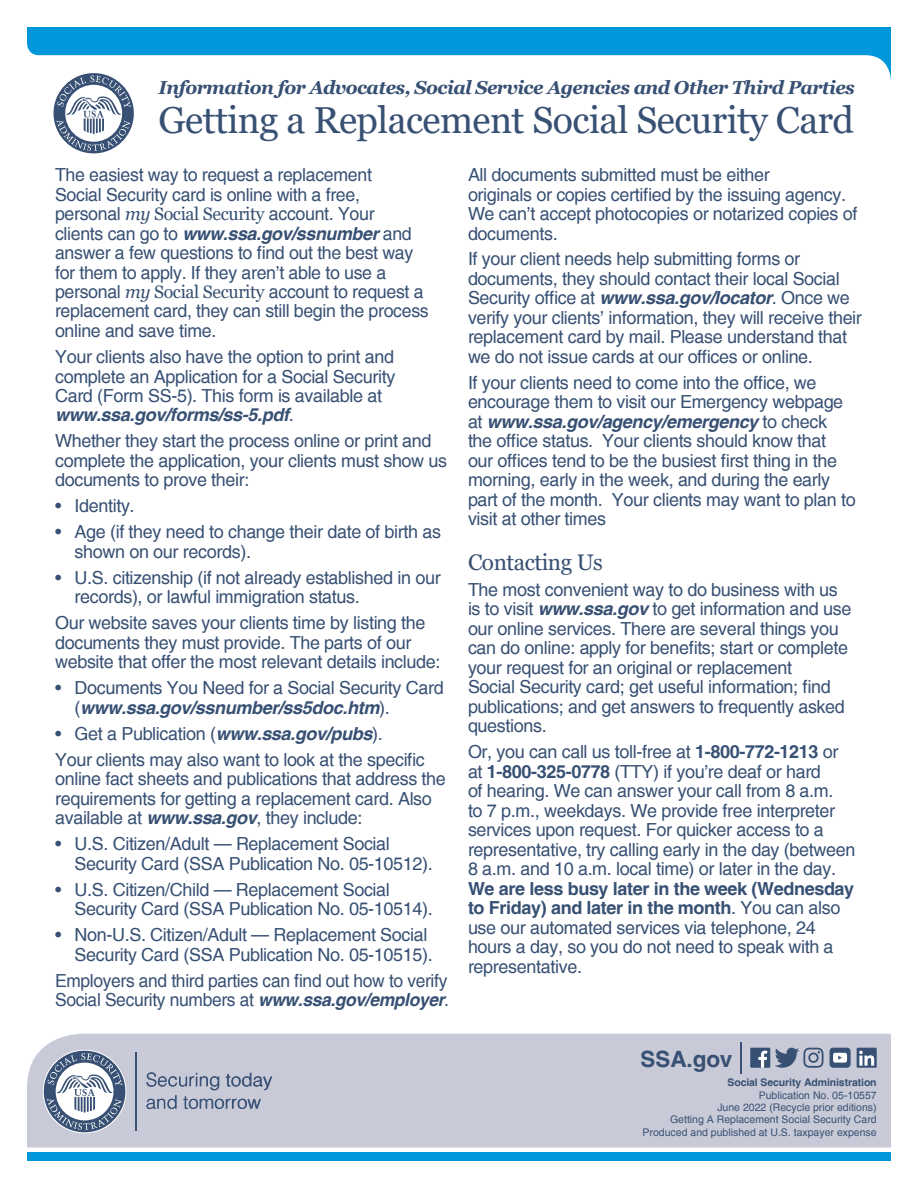
<style>
.page{position:relative;width:918px;height:1188px;background:#fff}
.page>*{position:absolute;margin:0;border:0;box-sizing:border-box;transform-origin:0 0}
.t1{font:37.5px "Georgia";letter-spacing:-.015em;color:#375073}
.t2{font:22.5px "Georgia";letter-spacing:-.02em;color:#375073}
.t3{font:700 22.5px "Helvetica";letter-spacing:-.005em;color:#375073}
.t4{font:italic 700 18.75px "Georgia";letter-spacing:-.03em;color:#375073}
.t5{font:18px/19.5px "Helvetica";letter-spacing:-.02em;color:#375073}
.t6{font:10.5px "Helvetica";color:#375073}
.t7{font:700 10.5px "Helvetica";letter-spacing:-.01em;color:#375073}
.s1{font-family:"Georgia";font-style:italic}
.s2{font-family:"Georgia"}
.s3{font-weight:700;font-style:italic}
.s4{font-weight:700}
</style>
<div class="page">
<svg style="left:27px;top:27px;width:864px;height:53px;fill:#0097db"></svg>
<div style="left:27px;top:1153px;width:864px;height:8px;background:#0097db"></div>
<div style="left:27px;top:1034px;width:864px;height:113px;background:#c9cad7"></div>
<hr style="left:740px;top:1042px;width:2px;height:32px;background:#375073">
<div style="left:857px;top:1048px;width:20px;height:20px;background:#375073"></div>
<svg style="left:859px;top:1051px;width:15px;height:15px"></svg>
<svg style="left:830px;top:1048px;width:21px;height:20px"></svg>
<svg style="left:775px;top:1048px;width:49px;height:20px"></svg>
<div style="left:750px;top:1048px;width:20px;height:20px;background:#375073"></div>
<svg style="left:758px;top:1051px;width:9px;height:17px"></svg>
<div style="left:50px;top:70px;width:87px;height:87px;border:3px solid #fff;border-radius:50%"></div>
<div style="left:54px;top:73px;width:80px;height:80px;background:#375073;border-radius:50%"></div>
<svg style="left:57px;top:76px;width:74px;height:75px"></svg>
<svg style="left:146px;top:1072px;width:126px;height:37px;background:#a8afc0"></svg>
<hr style="left:136px;top:1053px;width:1px;height:77px;background:#375073">
<div style="left:44px;top:1051px;width:81px;height:81px;background:#375073;border-radius:50%"></div>
<svg style="left:47px;top:1053px;width:76px;height:77px"></svg>
<h1 class="t4" style="left:159px;top:75px;width:698px">Information for Advocates, Social Service Agencies and Other Third Parties</h1>
<h1 class="t1" style="left:159px;top:97px;width:697px">Getting a Replacement Social Security Card</h1>
<p class="t5" style="left:55px;top:166px;width:375px">The easiest way to request a replacement<br>Social Security card is online with a free, personal <span class="s1">my</span> <span class="s2">Social Security</span> account. Your<br>clients can go to <span class="s3">www.ssa.gov/ssnumber</span> and answer a few questions to find out the best way for them to apply. If they aren’t able to use a personal <span class="s1">my</span> <span class="s2">Social Security</span> account to request a replacement card, they can still begin the process online and save time.</p>
<p class="t5" style="left:55px;top:348px;width:342px">Your clients also have the option to print and complete an Application for a Social Security Card (Form SS-5). This form is available at <span class="s3">www.ssa.gov/forms/ss-5.pdf</span>.</p>
<p class="t5" style="left:55px;top:432px;width:394px">Whether they start the process online or print and complete the application, your clients must show us documents to prove their:</p>
<p class="t5" style="left:55px;top:497px;width:81px">• Identity.</p>
<p class="t5" style="left:75px;top:523px;width:368px;text-indent:-19px">• Age (if they need to change their date of birth as shown on our records).</p>
<p class="t5" style="left:75px;top:569px;width:368px;text-indent:-19px">• U.S. citizenship (if not already established in our records), or lawful immigration status.</p>
<p class="t5" style="left:55px;top:614px;width:387px">Our website saves your clients time by listing the documents they must provide. The parts of our website that offer the most relevant details include:</p>
<p class="t5" style="left:75px;top:679px;width:371px;text-indent:-19px">• Documents You Need for a Social Security Card (<span class="s3">www.ssa.gov/ssnumber/ss5doc.htm</span>).</p>
<p class="t5" style="left:55px;top:724px;width:329px">• Get a Publication (<span class="s3">www.ssa.gov/pubs</span>).</p>
<p class="t5" style="left:55px;top:750px;width:392px">Your clients may also want to look at the specific online fact sheets and publications that address the requirements for getting a replacement card. Also available at <span class="s3">www.ssa.gov</span>, they include:</p>
<p class="t5" style="left:75px;top:835px;width:360px;text-indent:-19px">• U.S. Citizen/Adult — Replacement Social<br>Security Card (SSA Publication No. 05-10512).</p>
<p class="t5" style="left:75px;top:880px;width:360px;text-indent:-19px">• U.S. Citizen/Child — Replacement Social<br>Security Card (SSA Publication No. 05-10514).</p>
<p class="t5" style="left:55px;top:926px;width:379px;text-align:right">• Non-U.S. Citizen/Adult — Replacement Social<br>Security Card (SSA Publication No. 05-10515).</p>
<p class="t5" style="left:55px;top:971px;width:396px">Employers and third parties can find out how to verify<br>Social Security numbers at <span class="s3">www.ssa.gov/employer</span>.</p>
<p class="t5" style="left:468px;top:166px;width:391px">All documents submitted must be either<br>originals or copies certified by the issuing agency.<br>We can’t accept photocopies or notarized copies of documents.</p>
<p class="t5" style="left:468px;top:250px;width:395px">If your client needs help submitting forms or documents, they should contact their local Social Security office at <span class="s3">www.ssa.gov/locator</span>. Once we verify your clients’ information, they will receive their replacement card by mail. Please understand that we do not issue cards at our offices or online.</p>
<p class="t5" style="left:468px;top:374px;width:389px">If your clients need to come into the office, we encourage them to visit our Emergency webpage at <span class="s3">www.ssa.gov/agency/emergency</span> to check the office status. Your clients should know that our offices tend to be the busiest first thing in the morning, early in the week, and during the early part of the month. Your clients may want to plan to visit at other times</p>
<h1 class="t2" style="left:468px;top:548px;width:137px">Contacting Us</h1>
<p class="t5" style="left:468px;top:580px;width:385px">The most convenient way to do business with us is to visit <span class="s3">www.ssa.gov</span> to get information and use our online services. There are several things you can do online: apply for benefits; start or complete your request for an original or replacement<br>Social Security card; get useful information; find publications; and get answers to frequently asked questions.</p>
<p class="t5" style="left:468px;top:743px;width:389px">Or, you can call us toll-free at <span class="s4">1-800-772-1213</span> or at <span class="s4">1-800-325-0778</span> (TTY) if you’re deaf or hard<br>of hearing. We can answer your call from 8 a.m.<br>to 7 p.m., weekdays. We provide free interpreter services upon request. For quicker access to a representative, try calling early in the day (between 8 a.m. and 10 a.m. local time) or later in the day.<br><span class="s4">We are less busy later in the week (Wednesday to Friday) and later in the month</span>. You can also use our automated services via telephone, 24 hours a day, so you do not need to speak with a representative.</p>
<p class="t3" style="left:641px;top:1045px;width:93px">SSA.gov</p>
<p class="t7" style="left:727px;top:1076px;width:151px">Social Security Administration</p>
<p class="t6" style="left:759px;top:1089px;width:119px">Publication No. 05-10557</p>
<p class="t6" style="left:717px;top:1101px;width:161px">June 2022 (Recycle prior editions)</p>
<p class="t6" style="left:670px;top:1114px;width:208px">Getting A Replacement Social Security Card</p>
<p class="t6" style="left:643px;top:1126px;width:236px">Produced and published at U.S. taxpayer expense</p>
</div>
